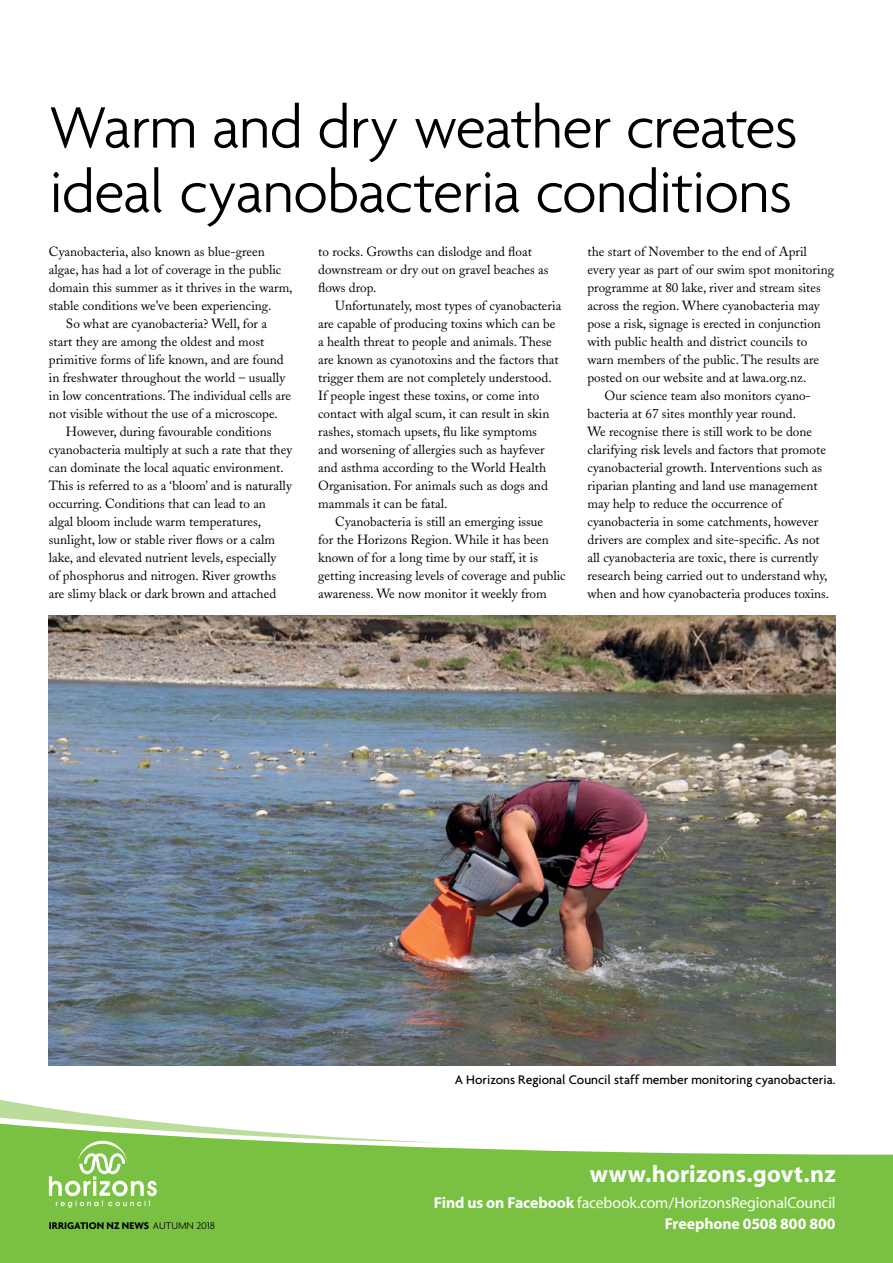
<style>
.page{position:relative;width:893px;height:1263px;background:#fff}
.page>*{position:absolute;margin:0;border:0;box-sizing:border-box;transform-origin:0 0}
.t1{font:300 63px/64.5px "Agenda";letter-spacing:-.02em;color:#000}
.t2{font:700 24px "Myriad";letter-spacing:.005em;color:#fff}
.t3{font:15.75px "Myriad";letter-spacing:-.01em;color:#fff}
.t4{font:700 15.75px "Myriad";letter-spacing:-.005em;color:#fff}
.t5{font:500 13.5px "Agenda";color:#000}
.t6{font:13.2px/18px "Adobe Caslon";color:#000}
.t7{font:700 10.5px "Agenda";color:#000}
.s1{font-weight:700}
.s2{font-weight:300}
</style>
<div class="page">
<div style="left:0;top:1147px;width:893px;height:116px;background:#7ac143"></div>
<svg style="left:0;top:1099px;width:442px;height:109px"></svg>
<img style="left:49px;top:616px;width:787px;height:450px">
<h1 class="t1" style="left:49px;top:94px;width:751px">Warm and dry weather creates ideal cyanobacteria conditions</h1>
<p class="t6" style="left:49px;top:242px;width:217px">Cyanobacteria, also known as blue-green</p>
<p class="t6" style="left:49px;top:260px;width:234px">algae, has had a lot of coverage in the public</p>
<p class="t6" style="left:49px;top:278px;width:245px">domain this summer as it thrives in the warm,</p>
<p class="t6" style="left:49px;top:296px;width:224px">stable conditions we’ve been experiencing.</p>
<p class="t6" style="left:66px;top:314px;width:203px">So what are cyanobacteria? Well, for a</p>
<p class="t6" style="left:49px;top:332px;width:217px">start they are among the oldest and most</p>
<p class="t6" style="left:49px;top:350px;width:236px">primitive forms of life known, and are found</p>
<p class="t6" style="left:49px;top:368px;width:238px">in freshwater throughout the world – usually</p>
<p class="t6" style="left:49px;top:386px;width:244px">in low concentrations. The individual cells are</p>
<p class="t6" style="left:49px;top:404px;width:231px">not visible without the use of a microscope.</p>
<p class="t6" style="left:66px;top:422px;width:207px">However, during favourable conditions</p>
<p class="t6" style="left:49px;top:440px;width:245px">cyanobacteria multiply at such a rate that they</p>
<p class="t6" style="left:49px;top:458px;width:236px">can dominate the local aquatic environment.</p>
<p class="t6" style="left:49px;top:476px;width:244px">This is referred to as a ‘bloom’ and is naturally</p>
<p class="t6" style="left:49px;top:494px;width:219px">occurring. Conditions that can lead to an</p>
<p class="t6" style="left:49px;top:512px;width:214px">algal bloom include warm temperatures,</p>
<p class="t6" style="left:49px;top:530px;width:228px">sunlight, low or stable river flows or a calm</p>
<p class="t6" style="left:49px;top:548px;width:229px">lake, and elevated nutrient levels, especially</p>
<p class="t6" style="left:49px;top:566px;width:229px">of phosphorus and nitrogen. River growths</p>
<p class="t6" style="left:49px;top:584px;width:229px">are slimy black or dark brown and attached</p>
<p class="t6" style="left:587px;top:242px;width:221px">the start of November to the end of April</p>
<p class="t6" style="left:587px;top:260px;width:248px">every year as part of our swim spot monitoring</p>
<p class="t6" style="left:587px;top:278px;width:235px">programme at 80 lake, river and stream sites</p>
<p class="t6" style="left:587px;top:296px;width:234px">across the region. Where cyanobacteria may</p>
<p class="t6" style="left:587px;top:314px;width:235px">pose a risk, signage is erected in conjunction</p>
<p class="t6" style="left:587px;top:332px;width:221px">with public health and district councils to</p>
<p class="t6" style="left:587px;top:350px;width:233px">warn members of the public. The results are</p>
<p class="t6" style="left:587px;top:368px;width:220px">posted on our website and at lawa.org.nz.</p>
<p class="t6" style="left:604px;top:386px;width:207px">Our science team also monitors cyano-</p>
<p class="t6" style="left:587px;top:404px;width:210px">bacteria at 67 sites monthly year round.</p>
<p class="t6" style="left:587px;top:422px;width:226px">We recognise there is still work to be done</p>
<p class="t6" style="left:587px;top:440px;width:240px">clarifying risk levels and factors that promote</p>
<p class="t6" style="left:587px;top:458px;width:236px">cyanobacterial growth. Interventions such as</p>
<p class="t6" style="left:587px;top:476px;width:232px">riparian planting and land use management</p>
<p class="t6" style="left:587px;top:494px;width:196px">may help to reduce the occurrence of</p>
<p class="t6" style="left:587px;top:513px;width:232px">cyanobacteria in some catchments, however</p>
<p class="t6" style="left:587px;top:531px;width:234px">drivers are complex and site-specific. As not</p>
<p class="t6" style="left:587px;top:549px;width:232px">all cyanobacteria are toxic, there is currently</p>
<p class="t6" style="left:587px;top:567px;width:242px">research being carried out to understand why,</p>
<p class="t6" style="left:587px;top:585px;width:243px">when and how cyanobacteria produces toxins.</p>
<p class="t6" style="left:318px;top:242px;width:232px">to rocks. Growths can dislodge and float downstream or dry out on gravel beaches as flows drop.</p>
<p class="t6" style="left:318px;top:296px;width:245px;text-indent:17px">Unfortunately, most types of cyanobacteria are capable of producing toxins which can be a health threat to people and animals. These are known as cyanotoxins and the factors that trigger them are not completely understood.<br>If people ingest these toxins, or come into contact with algal scum, it can result in skin rashes, stomach upsets, flu like symptoms<br>and worsening of allergies such as hayfever and asthma according to the World Health Organisation. For animals such as dogs and mammals it can be fatal.</p>
<p class="t6" style="left:318px;top:512px;width:249px;text-indent:17px">Cyanobacteria is still an emerging issue<br>for the Horizons Region. While it has been known of for a long time by our staff, it is getting increasing levels of coverage and public awareness. We now monitor it weekly from</p>
<p class="t5" style="left:455px;top:1071px;width:382px">A Horizons Regional Council staff member monitoring cyanobacteria.</p>
<h2 class="t2" style="left:590px;top:1162px;width:247px">www.horizons.govt.nz</h2>
<p class="t3" style="left:434px;top:1195px;width:403px"><span class="s1">Find us on Facebook</span> facebook.com/HorizonsRegionalCouncil</p>
<p class="t7" style="left:49px;top:1219px;width:168px">IRRIGATION NZ NEWS <span class="s2">AUTUMN 2018</span></p>
<p class="t4" style="left:665px;top:1215px;width:172px">Freephone 0508 800 800</p>
</div>
